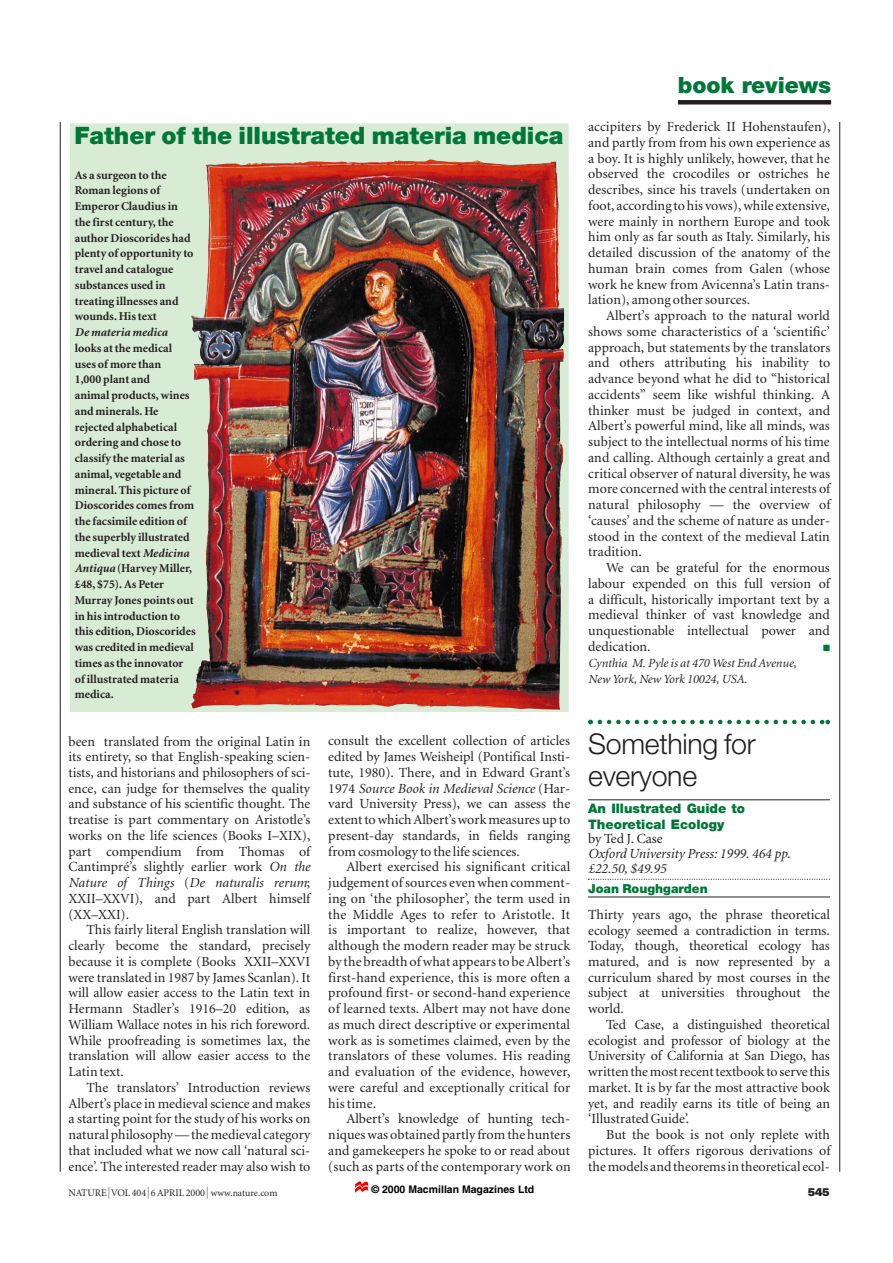
<style>
.page{position:relative;width:893px;height:1263px;background:#fff}
.page>*{position:absolute;margin:0;border:0;box-sizing:border-box;transform-origin:0 0}
.t1{font:300 28.5px/31.5px "Helvetica Neue";letter-spacing:-.01em;color:#231f20}
.t2{font:900 24px "Helvetica Neue";letter-spacing:-.005em;color:#007739}
.t3{font:900 22.5px "Helvetica Neue";letter-spacing:-.005em;color:#007739}
.t4{font:13.95px/15.8px "Minion";color:#231f20;text-align:justify}
.t5{font:italic 13.95px/15px "Minion";color:#231f20}
.t6{font:900 13.2px/15.8px "Helvetica Neue";color:#007739}
.t7{font:italic 12.45px/15.8px "Minion";color:#231f20}
.t8{font:900 12.3px "Helvetica Neue";color:#007739}
.t9{font:700 12px/15.8px "Minion";color:#231f20}
.t10{font:italic 700 12px "Minion";color:#231f20}
.t11{font:700 10.8px "Unica SH";color:#231f20}
.t12{font:700 10.5px "Helvetica";color:#000}
.t13{font:10.2px "Minion";color:#231f20}
.t14{font:9px "Zapf Dingbats";color:#007739}
.s1{font-style:italic}
.s2{font-family:"Unica SB";font-weight:300;font-size:12px}
.s3{font-size:9.75px}
</style>
<div class="page">
<div style="left:678px;top:100px;width:153px;height:5px;background:#231f20"></div>
<hr style="left:60px;top:122px;width:1px;height:1050px;background:#231f20">
<hr style="left:839px;top:122px;width:1px;height:1050px;background:#231f20">
<svg style="left:588px;top:720px;width:242px;height:4px"></svg>
<hr style="left:588px;top:800px;width:242px;height:1px;background:#231f20">
<svg style="left:588px;top:879px;width:242px;height:1px"></svg>
<hr style="left:588px;top:897px;width:242px;height:1px;background:#231f20">
<div style="left:69px;top:123px;width:500px;height:590px;background:#d8ebd4"></div>
<div style="left:68px;top:122px;width:502px;height:592px;border:2px solid #fff"></div>
<img style="left:191px;top:159px;width:373px;height:551px">
<svg style="left:355px;top:1181px;width:13px;height:12px"></svg>
<h2 class="t2" style="left:74px;top:126px;width:490px">Father of the illustrated materia medica</h2>
<p class="t9" style="left:75px;top:168px;width:120px">As a surgeon to the<br>Roman legions of<br>Emperor Claudius in the first century, the author Dioscorides had plenty of opportunity to travel and catalogue substances used in treating illnesses and wounds. His text</p>
<p class="t10" style="left:75px;top:327px;width:94px">De materia medica</p>
<p class="t9" style="left:75px;top:341px;width:122px">looks at the medical uses of more than<br>1,000 plant and<br>animal products, wines and minerals. He rejected alphabetical ordering and chose to classify the material as animal, vegetable and mineral. This picture of<br>Dioscorides comes from the facsimile edition of the superbly illustrated medieval text <span class="s1">Medicina<br>Antiqua</span> (Harvey Miller, £48, $75). As Peter<br>Murray Jones points out in his introduction to this edition, Dioscorides was credited in medieval times as the innovator of illustrated materia medica.</p>
<p class="t4" style="left:68px;top:734px;width:243px">been translated from the original Latin in its entirety, so that English-speaking scien&shy;tists, and historians and philosophers of sci&shy;ence, can judge for themselves the quality and substance of his scientific thought. The treatise is part commentary on Aristotle’s works on the life sciences (Books I–XIX), part compendium from Thomas of Cantimpré’s slightly earlier work <span class="s1">On the Nature of Things</span> (<span class="s1">De naturalis rerum</span>; XXII–XXVI), and part Albert himself (XX–XXI).</p>
<p class="t4" style="left:68px;top:923px;width:243px;text-indent:18px">This fairly literal English translation will clearly become the standard, precisely because it is complete (Books XXII–XXVI were translated in 1987 by James Scanlan). It will allow easier access to the Latin text in Hermann Stadler’s 1916–20 edition, as William Wallace notes in his rich foreword.<br>While proofreading is sometimes lax, the translation will allow easier access to the Latin text.</p>
<p class="t4" style="left:68px;top:1081px;width:243px;text-indent:18px">The translators’ Introduction reviews Albert’s place in medieval science and makes a starting point for the study of his works on natural philosophy — the medieval category that included what we now call ‘natural sci&shy;ence’. The interested reader may also wish to</p>
<p class="t4" style="left:328px;top:734px;width:243px">consult the excellent collection of articles edited by James Weisheipl (Pontifical Insti&shy;tute, 1980). There, and in Edward Grant’s 1974 <span class="s1">Source Book in Medieval Science</span> (Har&shy;vard University Press), we can assess the extent to which Albert’s work measures up to present-day standards, in fields ranging from cosmology to the life sciences.</p>
<p class="t4" style="left:328px;top:860px;width:243px;text-indent:18px">Albert exercised his significant critical judgement of sources even when comment&shy;ing on ‘the philosopher’, the term used in the Middle Ages to refer to Aristotle. It is important to realize, however, that although the modern reader may be struck by the breadth of what appears to be Albert’s first-hand experience, this is more often a profound first- or second-hand experience of learned texts. Albert may not have done as much direct descriptive or experimental work as is sometimes claimed, even by the translators of these volumes. His reading and evaluation of the evidence, however, were careful and exceptionally critical for his time.</p>
<p class="t4" style="left:328px;top:1112px;width:244px;text-indent:18px">Albert’s knowledge of hunting tech&shy;niques was obtained partly from the hunters and gamekeepers he spoke to or read about (such as parts of the contemporary work on</p>
<h3 class="t3" style="left:678px;top:77px;width:155px">book reviews</h3>
<p class="t4" style="left:588px;top:120px;width:244px">accipiters by Frederick II Hohenstaufen), and partly from from his own experience as a boy. It is highly unlikely, however, that he observed the crocodiles or ostriches he describes, since his travels (undertaken on foot, according to his vows), while extensive, were mainly in northern Europe and took him only as far south as Italy. Similarly, his detailed discussion of the anatomy of the human brain comes from Galen (whose work he knew from Avicenna’s Latin trans&shy;lation), among other sources.</p>
<p class="t4" style="left:588px;top:309px;width:244px;text-indent:18px">Albert’s approach to the natural world shows some characteristics of a ‘scientific’ approach, but statements by the translators and others attributing his inability to advance beyond what he did to “historical accidents” seem like wishful thinking. A thinker must be judged in context, and Albert’s powerful mind, like all minds, was subject to the intellectual norms of his time and calling. Although certainly a great and critical observer of natural diversity, he was more concerned with the central interests of natural philosophy — the overview of ‘causes’ and the scheme of nature as under&shy;stood in the context of the medieval Latin tradition.</p>
<p class="t4" style="left:588px;top:561px;width:243px;text-indent:18px">We can be grateful for the enormous labour expended on this full version of a difficult, historically important text by a medieval thinker of vast knowledge and unquestionable intellectual power and dedication.</p>
<p class="t14" style="left:823px;top:644px;width:8px">■</p>
<p class="t7" style="left:588px;top:656px;width:210px">Cynthia M. Pyle is at 470 West End Avenue,<br>New York, New York 10024, USA.</p>
<h1 class="t1" style="left:588px;top:731px;width:169px">Something for everyone</h1>
<p class="t6" style="left:588px;top:801px;width:158px">An Illustrated Guide to<br>Theoretical Ecology</p>
<p class="t4" style="left:588px;top:832px;width:76px">by Ted J. Case</p>
<p class="t5" style="left:588px;top:847px;width:204px">Oxford University Press: 1999. 464 pp. £22.50, $49.95</p>
<p class="t8" style="left:588px;top:884px;width:121px">Joan Roughgarden</p>
<p class="t4" style="left:588px;top:908px;width:243px">Thirty years ago, the phrase theoretical ecology seemed a contradiction in terms.<br>Today, though, theoretical ecology has matured, and is now represented by a curriculum shared by most courses in the subject at universities throughout the world.</p>
<p class="t4" style="left:588px;top:1018px;width:243px;text-indent:18px">Ted Case, a distinguished theoretical ecologist and professor of biology at the University of California at San Diego, has written the most recent textbook to serve this market. It is by far the most attractive book yet, and readily earns its title of being an ‘Illustrated Guide’.</p>
<p class="t4" style="left:588px;top:1128px;width:244px;text-indent:18px">But the book is not only replete with pictures. It offers rigorous derivations of the models and theorems in theoretical ecol-</p>
<p class="t12" style="left:371px;top:1183px;width:164px">© 2000 Macmillan Magazines Ltd</p>
<p class="t13" style="left:68px;top:1188px;width:210px">NATURE<span class="s2">|</span> VOL 404 <span class="s2">|</span> 6 APRIL 2000 <span class="s2">|</span> <span class="s3">www.nature.com</span></p>
<p class="t11" style="left:808px;top:1188px;width:23px">545</p>
</div>
